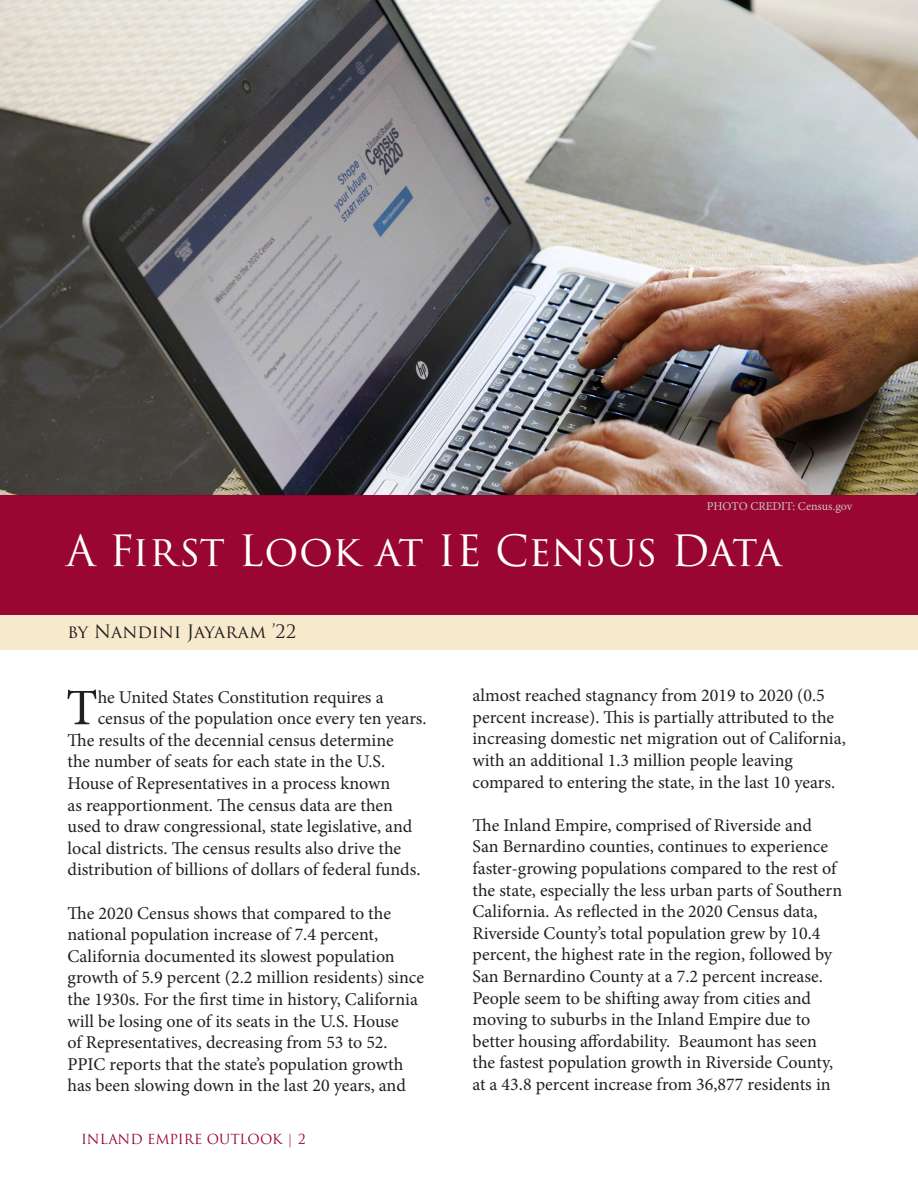
<style>
.page{position:relative;width:918px;height:1188px;background:#fff}
.page>*{position:absolute;margin:0;border:0;box-sizing:border-box;transform-origin:0 0}
.t1{font:51.3px "Minion Pro";color:#231f20}
.t2{font:42px "Trajan Pro 3";letter-spacing:-.01em;color:#fff}
.t3{font:18px/21.6px "Minion Pro";color:#231f20}
.t4{font:18px "Trajan Pro 3";color:#231f20}
.t5{font:13.5px "Trajan Pro 3";color:#98002e}
.t6{font:12px "Minion Pro";letter-spacing:-.005em;color:#c6c6c6}
</style>
<div class="page">
<div style="left:0;top:615px;width:918px;height:34px;background:#f7e9cb"></div>
<img style="left:0;top:0;width:918px;height:495px">
<div style="left:0;top:495px;width:918px;height:120px;background:#98002e"></div>
<p class="t6" style="left:707px;top:498px;width:147px">PHOTO CREDIT: Census.gov</p>
<p class="t2" style="left:66px;top:502px;width:164px">Census</p>
<p class="t2" style="left:66px;top:522px;width:717px">A First Look at IE Census Data</p>
<p class="t4" style="left:68px;top:619px;width:230px">by Nandini Jayaram ’22</p>
<p class="t1" style="left:66px;top:674px;width:33px">T</p>
<p class="t3" style="left:98px;top:686px;width:287px">he United States Constitution requires a</p>
<p class="t3" style="left:98px;top:708px;width:330px">census of the population once every ten years.</p>
<p class="t3" style="left:68px;top:729px;width:328px">The results of the decennial census determine</p>
<p class="t3" style="left:68px;top:751px;width:319px">the number of seats for each state in the U.S.</p>
<p class="t3" style="left:68px;top:773px;width:324px">House of Representatives in a process known</p>
<p class="t3" style="left:68px;top:794px;width:327px">as reapportionment. The census data are then</p>
<p class="t3" style="left:68px;top:816px;width:346px">used to draw congressional, state legislative, and</p>
<p class="t3" style="left:68px;top:837px;width:335px">local districts. The census results also drive the</p>
<p class="t3" style="left:68px;top:859px;width:354px">distribution of billions of dollars of federal funds.</p>
<p class="t3" style="left:68px;top:902px;width:358px">The 2020 Census shows that compared to the national population increase of 7.4 percent, California documented its slowest population growth of 5.9 percent (2.2 million residents) since the 1930s. For the first time in history, California will be losing one of its seats in the U.S. House<br>of Representatives, decreasing from 53 to 52.<br>PPIC reports that the state’s population growth has been slowing down in the last 20 years, and</p>
<p class="t5" style="left:81px;top:1130px;width:226px">INLAND EMPIRE OUTLOOK | 2</p>
<p class="t3" style="left:472px;top:685px;width:375px">almost reached stagnancy from 2019 to 2020 (0.5 percent increase). This is partially attributed to the increasing domestic net migration out of California, with an additional 1.3 million people leaving compared to entering the state, in the last 10 years.</p>
<p class="t3" style="left:472px;top:814px;width:371px">The Inland Empire, comprised of Riverside and San Bernardino counties, continues to experience faster-growing populations compared to the rest of the state, especially the less urban parts of Southern California. As reflected in the 2020 Census data, Riverside County’s total population grew by 10.4 percent, the highest rate in the region, followed by San Bernardino County at a 7.2 percent increase.<br>People seem to be shifting away from cities and moving to suburbs in the Inland Empire due to better housing affordability. Beaumont has seen the fastest population growth in Riverside County, at a 43.8 percent increase from 36,877 residents in</p>
</div>
